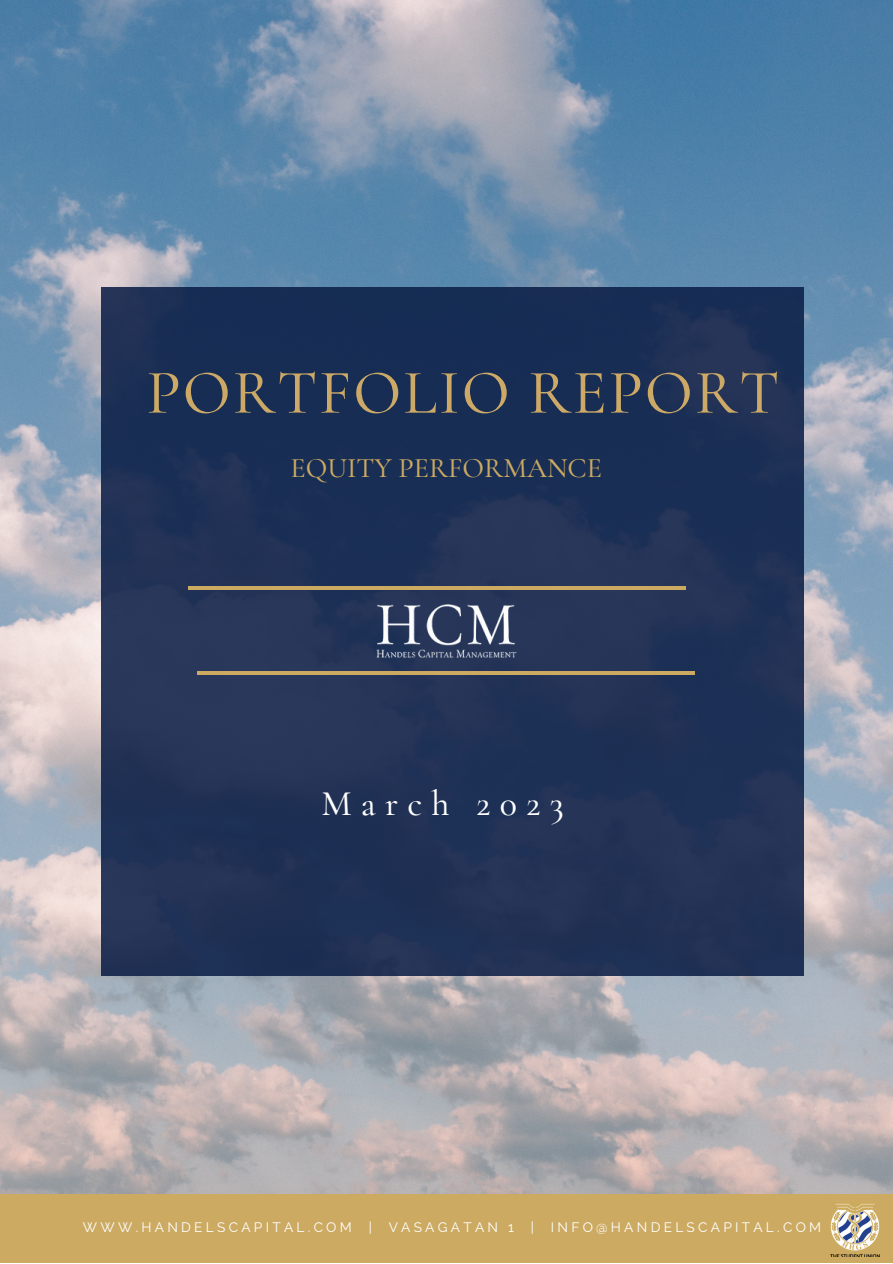
<style>
.page{position:relative;width:893px;height:1264px;background:#fff}
.page>*{position:absolute;margin:0;border:0;box-sizing:border-box;transform-origin:0 0}
.t1{font:500 63px "Cormorant Garamond";letter-spacing:.03em;color:#cca967}
.t2{font:500 36px "Cormorant Garamond";letter-spacing:.255em;color:#fff}
.t3{font:500 28.2px "Cormorant Garamond";color:#ccaa62}
.t4{font:13.65px "Raleway";letter-spacing:.24em;color:#fff}
</style>
<div class="page">
<img style="left:0;top:0;width:892px;height:1194px">
<div style="left:101px;top:287px;width:702px;height:688px;background:#1f3055"></div>
<hr style="left:188px;top:586px;width:497px;height:3px;background:#ccaa62">
<hr style="left:198px;top:671px;width:496px;height:3px;background:#ccaa62">
<div style="left:0;top:1194px;width:892px;height:68px;background:#ccaa62"></div>
<img style="left:830px;top:1203px;width:48px;height:53px">
<img style="left:376px;top:604px;width:141px;height:55px">
<h1 class="t1" style="left:146px;top:354px;width:634px">PORTFOLIO REPORT</h1>
<h3 class="t3" style="left:290px;top:451px;width:313px">EQUITY PERFORMANCE</h3>
<h2 class="t2" style="left:321px;top:781px;width:244px">March 2023</h2>
<p class="t4" style="left:83px;top:1219px;width:739px">WWW.HANDELSCAPITAL.COM | VASAGATAN 1 | INFO@HANDELSCAPITAL.COM</p>
</div>
